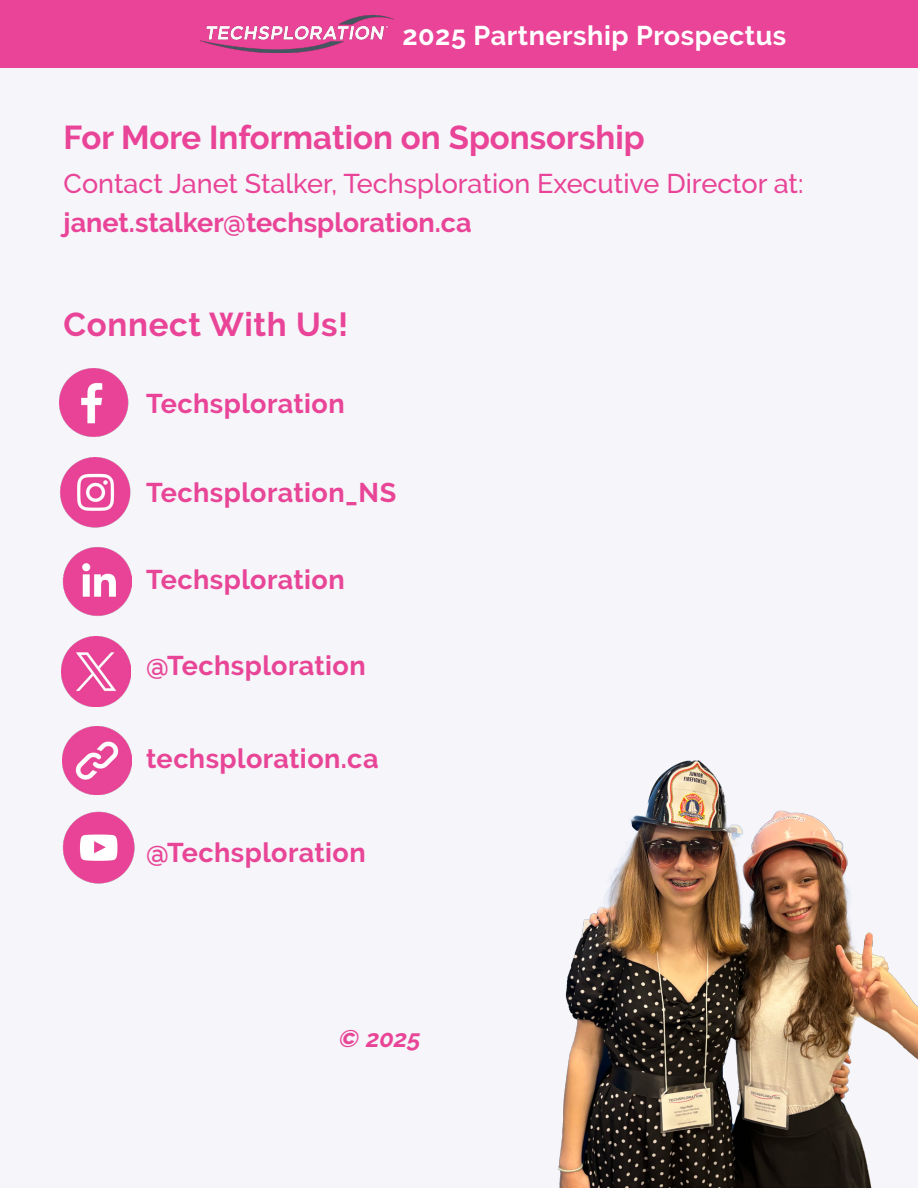
<style>
.page{position:relative;width:918px;height:1188px;background:#fff}
.page>*{position:absolute;margin:0;border:0;box-sizing:border-box;transform-origin:0 0}
.t1{font:700 33px "Raleway";color:#e94497}
.t2{font:700 33px "Raleway";letter-spacing:.02em;color:#e94497}
.Note{font:700 27px "Raleway";letter-spacing:.015em;color:#e84597}
.t3{font:500 27px "Raleway";color:#e94497}
.Note-2{font:700 27px "Raleway";color:#e94497}
.Heading_40_pt{font:700 27px "Raleway";letter-spacing:.02em;color:#fff}
.Note-3{font:italic 700 24px "Raleway";color:#e84597}
</style>
<div class="page">
<div style="left:0;top:67px;width:918px;height:1121px;background:#f5f5fa"></div>
<img style="left:59px;top:368px;width:70px;height:69px">
<img style="left:62px;top:812px;width:73px;height:72px">
<img style="left:60px;top:457px;width:71px;height:71px">
<img style="left:62px;top:547px;width:69px;height:69px">
<img style="left:61px;top:637px;width:69px;height:69px">
<img style="left:63px;top:726px;width:69px;height:69px">
<div style="left:0;top:0;width:918px;height:67px;background:#e94497"></div>
<img style="left:201px;top:16px;width:192px;height:37px">
<img style="left:559px;top:760px;width:359px;height:428px">
<p class="Heading_40_pt" style="left:402px;top:20px;width:385px">2025 Partnership Prospectus</p>
<p class="t1" style="left:64px;top:118px;width:583px">For More Information on Sponsorship</p>
<p class="t3" style="left:64px;top:168px;width:741px">Contact Janet Stalker, Techsploration Executive Director at:</p>
<p class="Note-2" style="left:64px;top:207px;width:409px">janet.stalker@techsploration.ca</p>
<p class="t2" style="left:64px;top:305px;width:286px">Connect With Us!</p>
<p class="Note-2" style="left:146px;top:388px;width:200px">Techsploration</p>
<p class="Note" style="left:146px;top:477px;width:252px">Techsploration_NS</p>
<p class="Note" style="left:146px;top:564px;width:200px">Techsploration</p>
<p class="Note" style="left:146px;top:650px;width:221px">@Techsploration</p>
<p class="Note" style="left:146px;top:743px;width:234px">techsploration.ca</p>
<p class="Note" style="left:146px;top:837px;width:221px">@Techsploration</p>
<p class="Note-3" style="left:338px;top:1025px;width:88px">© 2025</p>
</div>
